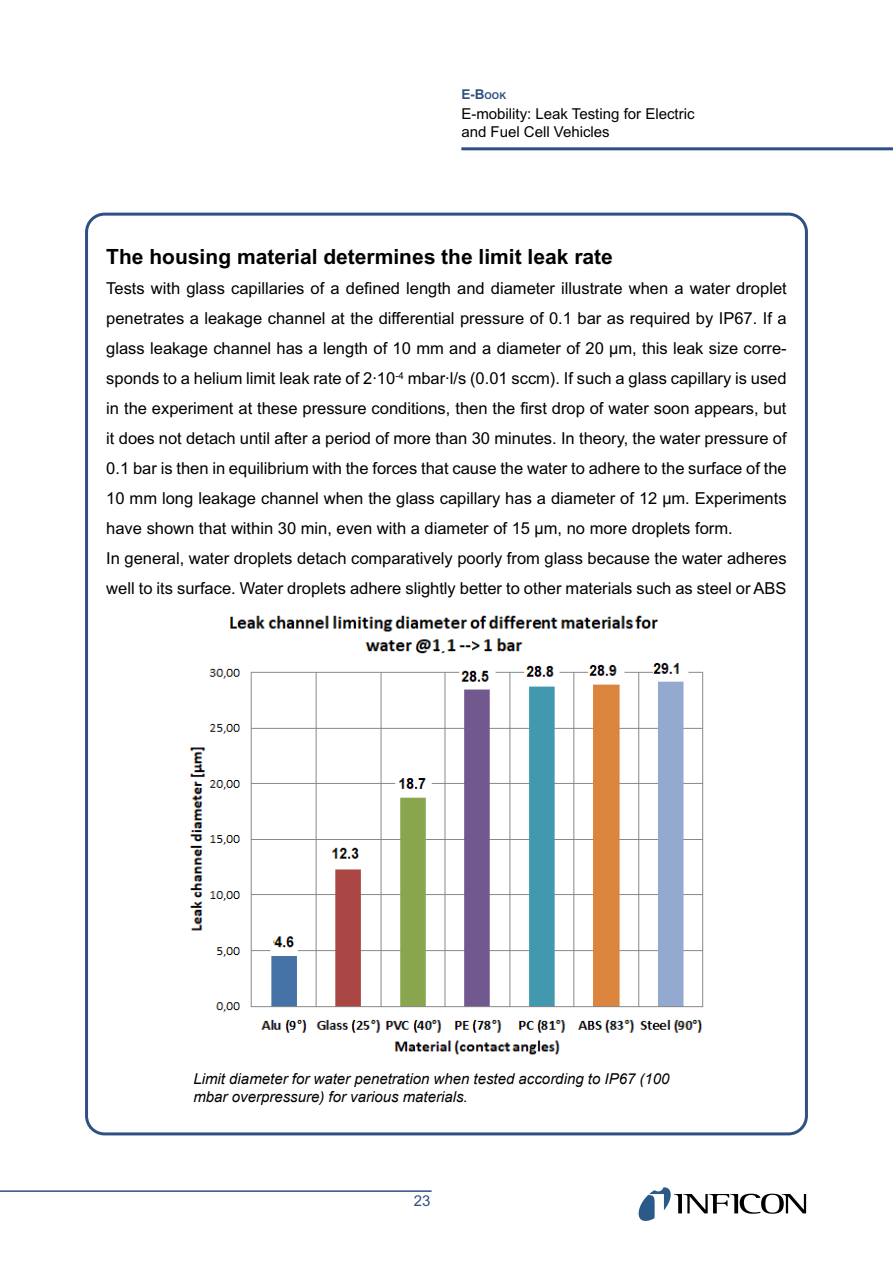
<style>
.page{position:relative;width:893px;height:1263px;background:#fff}
.page>*{position:absolute;margin:0;border:0;box-sizing:border-box;transform-origin:0 0}
.t1{font:700 21px "Arial MT Std";color:#000}
.t2{font:16.5px/30px "Arial MT Std";color:#000}
.t3{font:italic 15px/18px "Arial";color:#000}
.t4{font:15px/18px "Arial MT Std";color:#000}
.t5{font:15px "Arial MT Std";color:#2f5083}
.t6{font:700 13.5px "Arial MT Std";color:#2f5083}
.s1{font-size:9.45px}
</style>
<div class="page">
<hr style="left:461px;top:147px;width:432px;height:3px;background:#2f5083">
<hr style="left:0;top:1190px;width:432px;height:2px;background:#2f5083">
<svg style="left:638px;top:1187px;width:168px;height:34px"></svg>
<img style="left:189px;top:615px;width:515px;height:440px">
<p class="t6" style="left:461px;top:86px;width:46px">E-B<span class="s1">ook</span></p>
<p class="t4" style="left:461px;top:104px;width:235px">E-mobility: Leak Testing for Electric and Fuel Cell Vehicles</p>
<p class="t1" style="left:106px;top:244px;width:508px">The housing material determines the limit leak rate</p>
<p class="t2" style="left:106px;top:273px;width:682px">Tests with glass capillaries of a defined length and diameter illustrate when a water droplet penetrates a leakage channel at the differential pressure of 0.1 bar as required by IP67. If a glass leakage channel has a length of 10 mm and a diameter of 20 µm, this leak size corre&shy;sponds to a helium limit leak rate of 2∙10<sup>-4</sup> mbar∙l/s (0.01 sccm). If such a glass capillary is used in the experiment at these pressure conditions, then the first drop of water soon appears, but it does not detach until after a period of more than 30 minutes. In theory, the water pressure of 0.1 bar is then in equilibrium with the forces that cause the water to adhere to the surface of the 10 mm long leakage channel when the glass capillary has a diameter of 12 µm. Experiments have shown that within 30 min, even with a diameter of 15 µm, no more droplets form.<br>In general, water droplets detach comparatively poorly from glass because the water adheres well to its surface. Water droplets adhere slightly better to other materials such as steel or ABS</p>
<p class="t3" style="left:193px;top:1070px;width:478px">Limit diameter for water penetration when tested according to IP67 (100 mbar overpressure) for various materials.</p>
<p class="t5" style="left:414px;top:1192px;width:18px">23</p>
</div>
